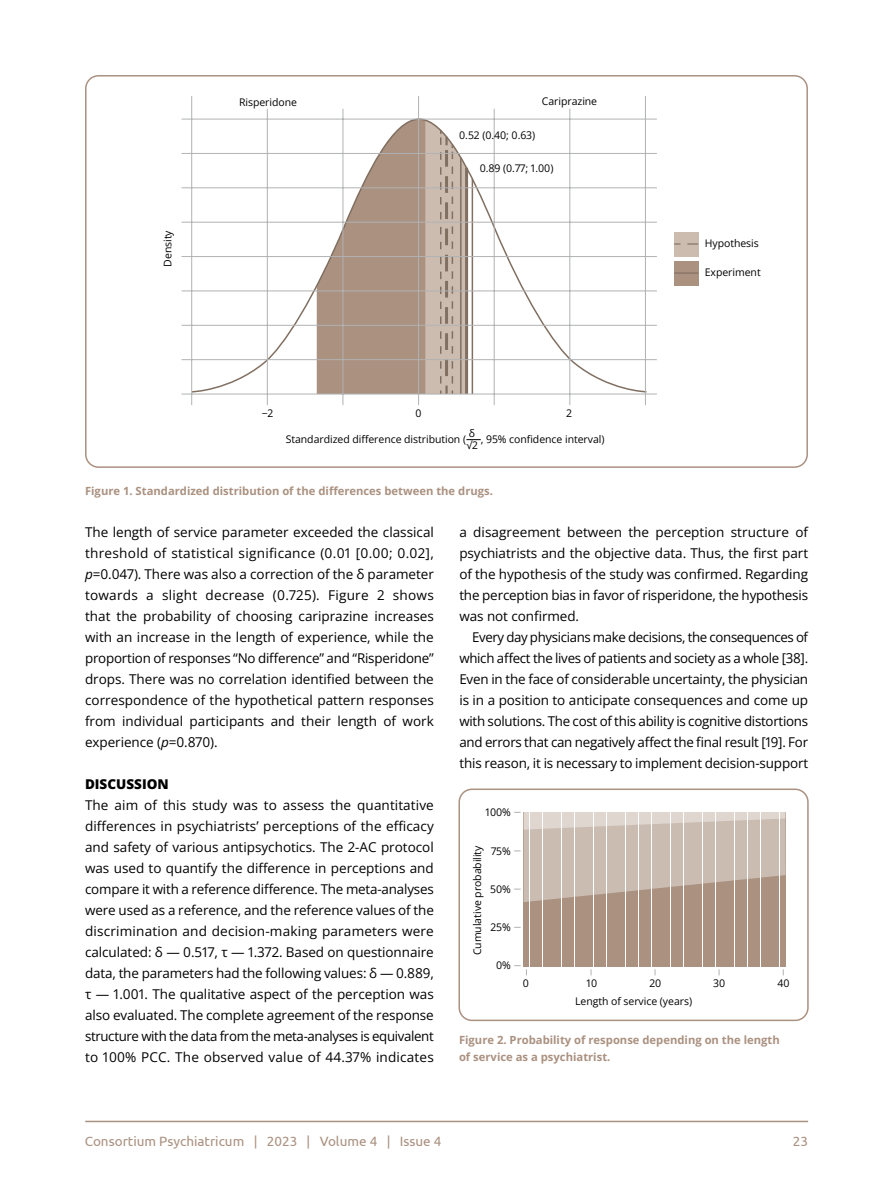
<style>
.page{position:relative;width:893px;height:1191px;background:#fff}
.page>*{position:absolute;margin:0;border:0;box-sizing:border-box;transform-origin:0 0}
.t1{font:13.5px/21px "Open Sans";letter-spacing:-.01em;color:#000;text-align:justify}
.t2{font:13.5px "Ubuntu";color:#aa9180}
.t3{font:800 13.5px "Open Sans";color:#000}
.t4{font:700 11.25px/16.5px "Open Sans";color:#aa9180}
.t5{font:10.5px/12px "Open Sans";letter-spacing:-.005em;color:#000}
.s1{font-style:italic}
</style>
<div class="page">
<hr style="left:85px;top:1120px;width:723px;height:2px;background:#aa9180">
<div style="left:674px;top:232px;width:24px;height:24px;background:#ccbcb0"></div>
<div style="left:674px;top:261px;width:24px;height:24px;background:#aa9180"></div>
<svg style="left:190px;top:118px;width:458px;height:275px"></svg>
<hr style="left:472px;top:179px;width:1px;height:215px;background:#816f61">
<hr style="left:465px;top:168px;width:3px;height:226px;background:#816f61">
<svg style="left:317px;top:120px;width:150px;height:274px"></svg>
<hr style="left:674px;top:272px;width:24px;height:2px;background:#816f61">
<hr style="left:182px;top:394px;width:475px;height:1px;background:#b1b2b3">
<hr style="left:182px;top:359px;width:475px;height:1px;background:#b1b2b3">
<hr style="left:182px;top:325px;width:475px;height:1px;background:#b1b2b3">
<hr style="left:182px;top:290px;width:475px;height:1px;background:#b1b2b3">
<hr style="left:182px;top:256px;width:475px;height:1px;background:#b1b2b3">
<hr style="left:182px;top:222px;width:475px;height:1px;background:#b1b2b3">
<hr style="left:182px;top:187px;width:475px;height:1px;background:#b1b2b3">
<hr style="left:182px;top:153px;width:475px;height:1px;background:#b1b2b3">
<hr style="left:182px;top:119px;width:475px;height:1px;background:#b1b2b3">
<hr style="left:191px;top:96px;width:1px;height:309px;background:#b1b2b3">
<hr style="left:267px;top:109px;width:1px;height:296px;background:#b1b2b3">
<hr style="left:343px;top:109px;width:1px;height:296px;background:#b1b2b3">
<hr style="left:418px;top:96px;width:1px;height:309px;background:#b1b2b3">
<hr style="left:494px;top:109px;width:1px;height:296px;background:#b1b2b3">
<hr style="left:569px;top:109px;width:1px;height:296px;background:#b1b2b3">
<hr style="left:645px;top:96px;width:1px;height:309px;background:#b1b2b3">
<svg style="left:466px;top:439px;width:15px;height:1px"></svg>
<div style="left:524px;top:811px;width:5px;height:155px;background:#aa9180"></div>
<div style="left:549px;top:811px;width:6px;height:155px;background:#aa9180"></div>
<div style="left:575px;top:811px;width:5px;height:155px;background:#aa9180"></div>
<div style="left:632px;top:811px;width:6px;height:155px;background:#aa9180"></div>
<div style="left:690px;top:811px;width:6px;height:155px;background:#aa9180"></div>
<div style="left:748px;top:811px;width:5px;height:155px;background:#aa9180"></div>
<div style="left:600px;top:811px;width:6px;height:155px;background:#aa9180"></div>
<div style="left:658px;top:811px;width:6px;height:155px;background:#aa9180"></div>
<div style="left:716px;top:811px;width:5px;height:155px;background:#aa9180"></div>
<div style="left:774px;top:811px;width:5px;height:155px;background:#aa9180"></div>
<div style="left:536px;top:811px;width:6px;height:155px;background:#aa9180"></div>
<div style="left:562px;top:811px;width:5px;height:155px;background:#aa9180"></div>
<div style="left:588px;top:811px;width:5px;height:155px;background:#aa9180"></div>
<div style="left:645px;top:811px;width:6px;height:155px;background:#aa9180"></div>
<div style="left:703px;top:811px;width:6px;height:155px;background:#aa9180"></div>
<div style="left:761px;top:811px;width:5px;height:155px;background:#aa9180"></div>
<div style="left:613px;top:811px;width:6px;height:155px;background:#aa9180"></div>
<div style="left:671px;top:811px;width:5px;height:155px;background:#aa9180"></div>
<div style="left:729px;top:811px;width:5px;height:155px;background:#aa9180"></div>
<div style="left:530px;top:811px;width:5px;height:155px;background:#aa9180"></div>
<div style="left:556px;top:811px;width:5px;height:155px;background:#aa9180"></div>
<div style="left:581px;top:811px;width:6px;height:155px;background:#aa9180"></div>
<div style="left:639px;top:811px;width:5px;height:155px;background:#aa9180"></div>
<div style="left:697px;top:811px;width:5px;height:155px;background:#aa9180"></div>
<div style="left:754px;top:811px;width:6px;height:155px;background:#aa9180"></div>
<div style="left:607px;top:811px;width:5px;height:155px;background:#aa9180"></div>
<div style="left:665px;top:811px;width:5px;height:155px;background:#aa9180"></div>
<div style="left:722px;top:811px;width:6px;height:155px;background:#aa9180"></div>
<div style="left:780px;top:811px;width:5px;height:155px;background:#aa9180"></div>
<div style="left:543px;top:811px;width:5px;height:155px;background:#aa9180"></div>
<div style="left:568px;top:811px;width:6px;height:155px;background:#aa9180"></div>
<div style="left:626px;top:811px;width:6px;height:155px;background:#aa9180"></div>
<div style="left:684px;top:811px;width:5px;height:155px;background:#aa9180"></div>
<div style="left:741px;top:811px;width:6px;height:155px;background:#aa9180"></div>
<div style="left:594px;top:811px;width:6px;height:155px;background:#aa9180"></div>
<div style="left:652px;top:811px;width:5px;height:155px;background:#aa9180"></div>
<div style="left:709px;top:811px;width:6px;height:155px;background:#aa9180"></div>
<div style="left:767px;top:811px;width:6px;height:155px;background:#aa9180"></div>
<div style="left:620px;top:811px;width:5px;height:155px;background:#aa9180"></div>
<div style="left:677px;top:811px;width:6px;height:155px;background:#aa9180"></div>
<div style="left:735px;top:811px;width:6px;height:155px;background:#aa9180"></div>
<svg style="left:514px;top:812px;width:272px;height:90px"></svg>
<svg style="left:514px;top:965px;width:13px;height:10px"></svg>
<div style="left:458px;top:788px;width:351px;height:233px;border:2px solid #aa9180;border-radius:13px"></div>
<div style="left:85px;top:75px;width:723px;height:393px;border:2px solid #aa9180;border-radius:13px"></div>
<p class="t5" style="left:239px;top:96px;width:59px">Risperidone</p>
<p class="t5" style="left:542px;top:94px;width:57px">Cariprazine</p>
<p class="t5" style="left:459px;top:129px;width:78px">0.52 (0.40; 0.63)</p>
<p class="t5" style="left:162px;top:267px;width:38px;rotate:-90deg">Density</p>
<p class="t5" style="left:480px;top:162px;width:75px">0.89 (0.77; 1.00)</p>
<p class="t5" style="left:262px;top:407px;width:13px">−2</p>
<p class="t5" style="left:415px;top:407px;width:8px">0</p>
<p class="t5" style="left:566px;top:407px;width:8px">2</p>
<p class="t5" style="left:286px;top:433px;width:182px">Standardized difference distribution (</p>
<p class="t5" style="left:466px;top:427px;width:13px">δ √2</p>
<p class="t5" style="left:481px;top:433px;width:125px">, 95% confidence interval)</p>
<p class="t4" style="left:85px;top:482px;width:409px">Figure 1. Standardized distribution of the differences between the drugs.</p>
<p class="t5" style="left:705px;top:237px;width:56px">Hypothesis</p>
<p class="t5" style="left:705px;top:266px;width:57px">Experiment</p>
<p class="t1" style="left:85px;top:521px;width:350px">The length of service parameter exceeded the classical threshold of statistical significance (0.01 [0.00; 0.02], <span class="s1">p</span>=0.047). There was also a correction of the δ parameter towards a slight decrease (0.725). Figure 2 shows that the probability of choosing cariprazine increases with an increase in the length of experience, while the proportion of responses “No difference” and “Risperidone” drops. There was no correlation identified between the correspondence of the hypothetical pattern responses from individual participants and their length of work experience (<span class="s1">p</span>=0.870).</p>
<p class="t3" style="left:85px;top:774px;width:85px">DISCUSSION</p>
<p class="t1" style="left:85px;top:794px;width:350px">The aim of this study was to assess the quantitative differences in psychiatrists’ perceptions of the efficacy and safety of various antipsychotics. The 2-AC protocol was used to quantify the difference in perceptions and compare it with a reference difference. The meta-analyses were used as a reference, and the reference values of the discrimination and decision-making parameters were calculated: δ — 0.517, τ — 1.372. Based on questionnaire data, the parameters had the following values: δ — 0.889, τ — 1.001. The qualitative aspect of the perception was also evaluated. The complete agreement of the response structure with the data from the meta-analyses is equivalent to 100% PCC. The observed value of 44.37% indicates</p>
<p class="t1" style="left:459px;top:521px;width:350px">a disagreement between the perception structure of psychiatrists and the objective data. Thus, the first part of the hypothesis of the study was confirmed. Regarding the perception bias in favor of risperidone, the hypothesis was not confirmed.</p>
<p class="t1" style="left:459px;top:626px;width:350px;text-indent:13px">Every day physicians make decisions, the consequences of which affect the lives of patients and society as a whole [38].<br>Even in the face of considerable uncertainty, the physician is in a position to anticipate consequences and come up with solutions. The cost of this ability is cognitive distortions and errors that can negatively affect the final result [19]. For this reason, it is necessary to implement decision-support</p>
<p class="t5" style="left:486px;top:805px;width:27px">100%</p>
<p class="t5" style="left:471px;top:955px;width:111px;rotate:-90deg">Cumulative probability</p>
<p class="t5" style="left:491px;top:844px;width:21px">75%</p>
<p class="t5" style="left:490px;top:882px;width:22px">50%</p>
<p class="t5" style="left:491px;top:921px;width:22px">25%</p>
<p class="t5" style="left:496px;top:959px;width:16px">0%</p>
<p class="t5" style="left:523px;top:977px;width:8px">0</p>
<p class="t5" style="left:587px;top:977px;width:12px">10</p>
<p class="t5" style="left:649px;top:977px;width:13px">20</p>
<p class="t5" style="left:713px;top:977px;width:14px">30</p>
<p class="t5" style="left:778px;top:977px;width:14px">40</p>
<p class="t5" style="left:575px;top:995px;width:118px">Length of service (years)</p>
<p class="t4" style="left:459px;top:1031px;width:322px">Figure 2. Probability of response depending on the length of service as a psychiatrist.</p>
<p class="t2" style="left:85px;top:1133px;width:358px">Consortium Psychiatricum | 2023 | Volume 4 | Issue 4</p>
<p class="t2" style="left:793px;top:1133px;width:17px">23</p>
</div>
